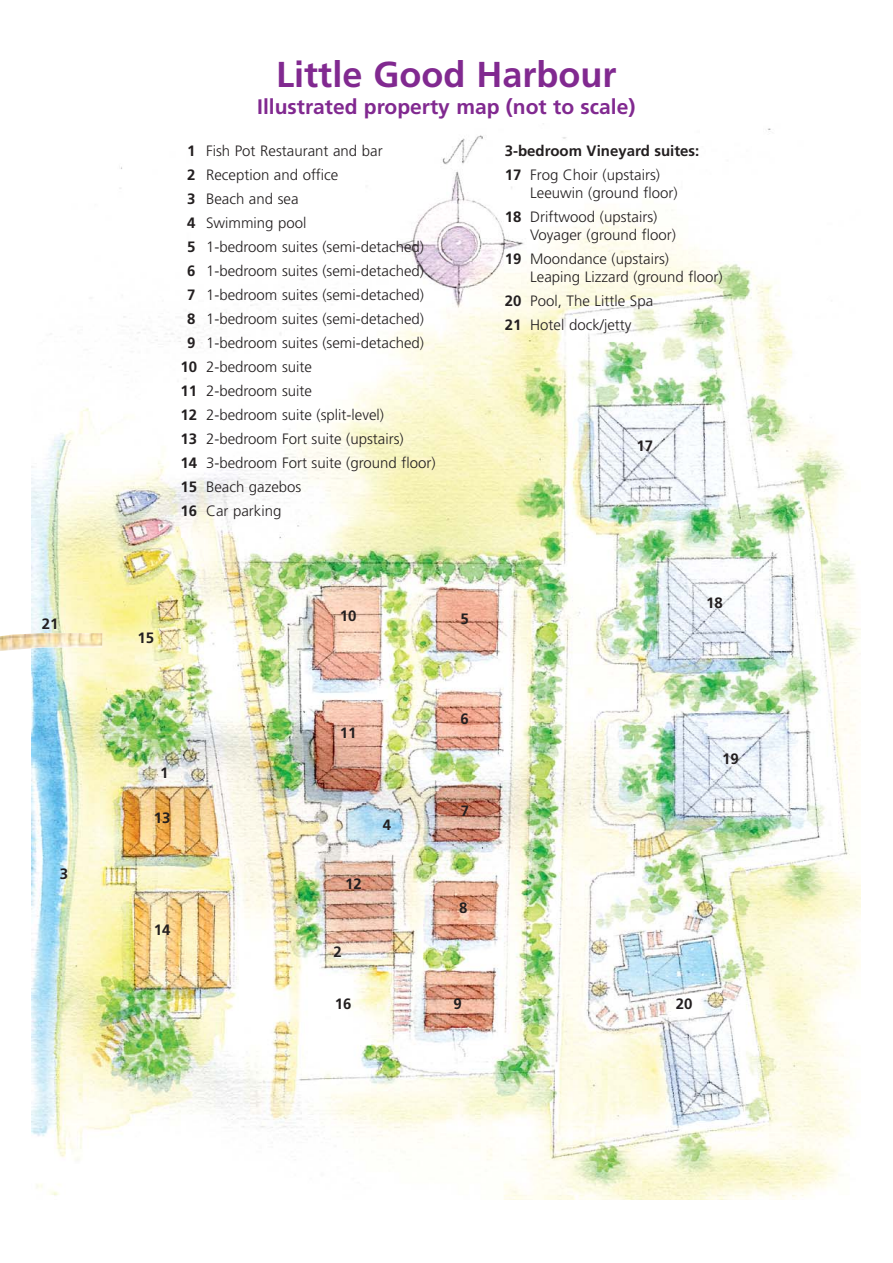
<style>
.page{position:relative;width:893px;height:1263px;background:#fff}
.page>*{position:absolute;margin:0;border:0;box-sizing:border-box;transform-origin:0 0}
.t1{font:700 36px "Frutiger";color:#812990}
.t2{font:700 21px "Frutiger";color:#812990}
.t3{font:300 15px/24px "Frutiger";color:#231f20}
.t4{font:700 15px/24px "Frutiger";color:#231f20}
.s1{font-weight:700}
.s2{font-weight:300}
</style>
<div class="page">
<img style="left:32px;top:123px;width:829px;height:1076px">
<img style="left:0;top:633px;width:102px;height:19px">
<p class="t4" style="left:42px;top:613px;width:18px">21</p>
<p class="t4" style="left:60px;top:863px;width:10px">3</p>
<h1 class="t1" style="left:276px;top:60px;width:341px">Little Good Harbour</h1>
<h2 class="t2" style="left:257px;top:98px;width:380px">Illustrated property map (not to scale)</h2>
<p class="t3" style="left:187px;top:140px;width:197px"><span class="s1">1</span> Fish Pot Restaurant and bar</p>
<p class="t3" style="left:187px;top:164px;width:153px"><span class="s1">2</span> Reception and office</p>
<p class="t3" style="left:187px;top:188px;width:113px"><span class="s1">3</span> Beach and sea</p>
<p class="t3" style="left:187px;top:212px;width:121px"><span class="s1">4</span> Swimming pool</p>
<p class="t3" style="left:187px;top:236px;width:239px"><span class="s1">5</span> 1-bedroom suites (semi-detached)</p>
<p class="t3" style="left:187px;top:260px;width:239px"><span class="s1">6</span> 1-bedroom suites (semi-detached)</p>
<p class="t3" style="left:187px;top:284px;width:239px"><span class="s1">7</span> 1-bedroom suites (semi-detached)</p>
<p class="t3" style="left:187px;top:308px;width:239px"><span class="s1">8</span> 1-bedroom suites (semi-detached)</p>
<p class="t3" style="left:187px;top:332px;width:239px"><span class="s1">9</span> 1-bedroom suites (semi-detached)</p>
<p class="t3" style="left:181px;top:356px;width:133px"><span class="s1">10</span> 2-bedroom suite</p>
<p class="t3" style="left:181px;top:380px;width:133px"><span class="s1">11</span> 2-bedroom suite</p>
<p class="t3" style="left:181px;top:404px;width:205px"><span class="s1">12</span> 2-bedroom suite (split-level)</p>
<p class="t3" style="left:181px;top:428px;width:225px"><span class="s1">13</span> 2-bedroom Fort suite (upstairs)</p>
<p class="t3" style="left:181px;top:452px;width:256px"><span class="s1">14</span> 3-bedroom Fort suite (ground floor)</p>
<p class="t3" style="left:181px;top:476px;width:122px"><span class="s1">15</span> Beach gazebos</p>
<p class="t3" style="left:181px;top:500px;width:102px"><span class="s1">16</span> Car parking</p>
<p class="t4" style="left:505px;top:140px;width:196px">3-bedroom Vineyard suites:<br>17 <span class="s2">Frog Choir (upstairs)</span></p>
<p class="t3" style="left:505px;top:182px;width:174px;text-indent:26px">Leeuwin (ground floor)<br><span class="s1">18</span> Driftwood (upstairs)</p>
<p class="t3" style="left:505px;top:224px;width:173px;text-indent:26px">Voyager (ground floor)<br><span class="s1">19</span> Moondance (upstairs)</p>
<p class="t3" style="left:505px;top:266px;width:219px;text-indent:26px">Leaping Lizzard (ground floor)<br><span class="s1">20</span> Pool, The Little Spa<br><span class="s1">21</span> Hotel dock/jetty</p>
<p class="t4" style="left:636px;top:435px;width:18px">17</p>
<p class="t4" style="left:137px;top:627px;width:18px">15</p>
<p class="t4" style="left:160px;top:762px;width:10px">1</p>
<p class="t4" style="left:154px;top:807px;width:18px">13</p>
<p class="t4" style="left:154px;top:919px;width:18px">14</p>
<p class="t4" style="left:340px;top:605px;width:18px">10</p>
<p class="t4" style="left:340px;top:722px;width:18px">11</p>
<p class="t4" style="left:345px;top:873px;width:18px">12</p>
<p class="t4" style="left:383px;top:814px;width:10px">4</p>
<p class="t4" style="left:333px;top:940px;width:10px">2</p>
<p class="t4" style="left:335px;top:993px;width:18px">16</p>
<p class="t4" style="left:460px;top:608px;width:10px">5</p>
<p class="t4" style="left:460px;top:708px;width:10px">6</p>
<p class="t4" style="left:461px;top:800px;width:10px">7</p>
<p class="t4" style="left:459px;top:897px;width:10px">8</p>
<p class="t4" style="left:454px;top:993px;width:10px">9</p>
<p class="t4" style="left:706px;top:592px;width:18px">18</p>
<p class="t4" style="left:722px;top:748px;width:18px">19</p>
<p class="t4" style="left:676px;top:993px;width:18px">20</p>
</div>
